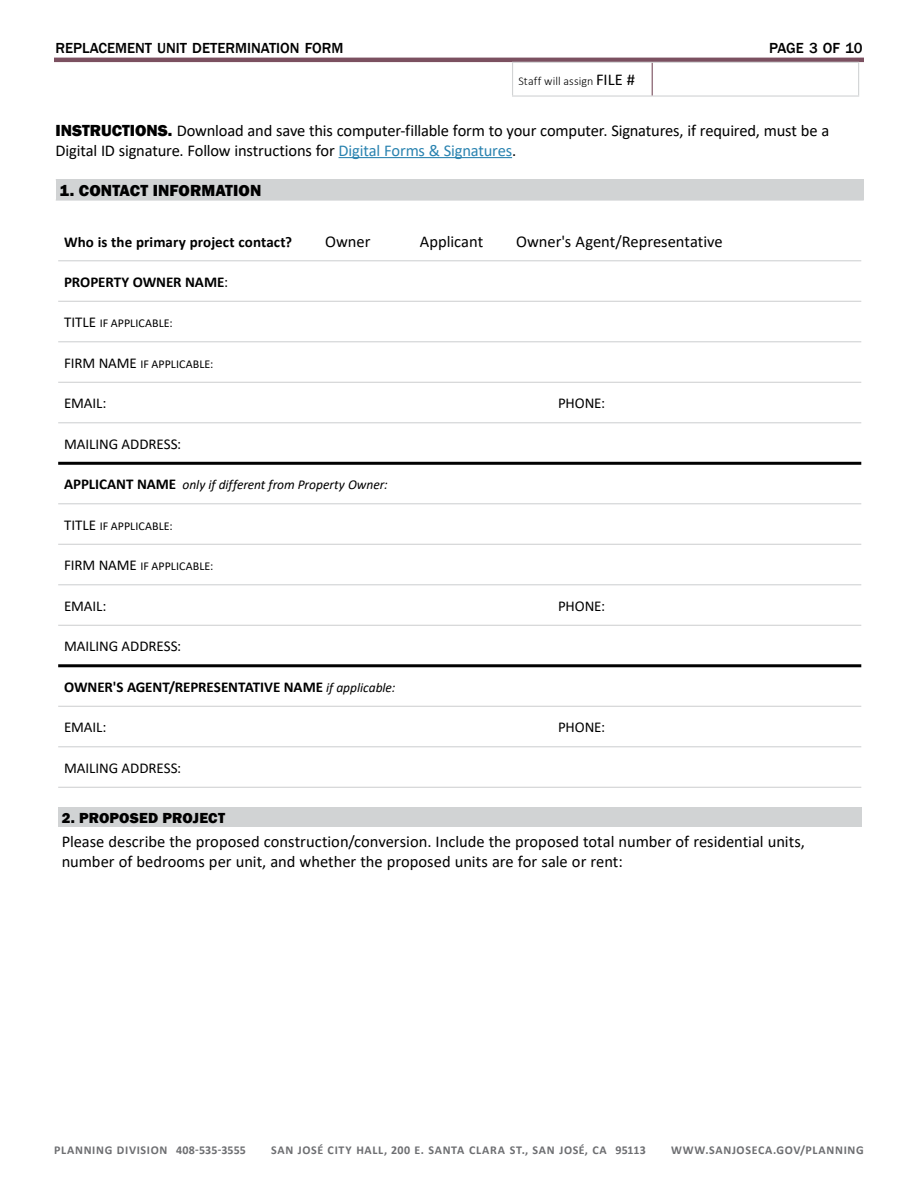
<style>
.page{position:relative;width:918px;height:1188px;background:#fff}
.page>*{position:absolute;margin:0;border:0;box-sizing:border-box;transform-origin:0 0}
.t1{font:16.5px/20px "Calibri";letter-spacing:-.005em;color:#000}
.t2{font:800 16.5px "Franklin Gothic";letter-spacing:.005em;color:#000}
.t3{font:700 15px "Calibri";color:#000}
.t4{font:15px "Calibri";letter-spacing:-.005em;color:#000}
.t5{font:500 15px "Franklin Gothic";color:#000}
.t6{font:800 15px "Franklin Gothic";letter-spacing:.01em;color:#000}
.t7{font:italic 13.5px "Calibri";letter-spacing:-.005em;color:#000}
.t8{font:700 12px "Calibri";letter-spacing:.055em;color:#6d6e71}
.t9{font:12px "Calibri";letter-spacing:.005em;color:#000}
.t10{font:300 12px "Calibri";letter-spacing:.005em;color:#000}
.s1{font-weight:400;font-size:16.5px}
.s2{font-family:"Franklin Gothic";font-weight:800}
.s3{color:#2a83b0}
.s4{font-weight:400}
.s5{font-size:15px}
.s6{font-weight:700;font-style:normal;font-size:15px}
.s7{font-weight:400;font-style:italic;font-size:13.5px}
</style>
<div class="page">
<hr style="left:54px;top:58px;width:810px;height:4px;background:#7b5060">
<hr style="left:512px;top:62px;width:140px;height:1px;background:#d1d3d4">
<hr style="left:512px;top:63px;width:1px;height:32px;background:#d1d3d4">
<hr style="left:652px;top:62px;width:207px;height:1px;background:#d1d3d4">
<hr style="left:858px;top:63px;width:1px;height:32px;background:#d1d3d4">
<hr style="left:512px;top:95px;width:140px;height:2px;background:#d1d3d4">
<hr style="left:652px;top:95px;width:207px;height:2px;background:#d1d3d4">
<hr style="left:652px;top:63px;width:1px;height:32px;background:#7b5060">
<div style="left:56px;top:180px;width:808px;height:20px;background:#d1d3d4"></div>
<hr style="left:56px;top:179px;width:808px;height:1px;background:#d1d3d4">
<hr style="left:56px;top:199px;width:808px;height:2px;background:#d1d3d4">
<hr style="left:58px;top:625px;width:803px;height:1px;background:#d1d3d4">
<hr style="left:58px;top:706px;width:803px;height:1px;background:#d1d3d4">
<hr style="left:58px;top:746px;width:803px;height:1px;background:#d1d3d4">
<hr style="left:58px;top:787px;width:803px;height:1px;background:#d1d3d4">
<hr style="left:58px;top:462px;width:803px;height:3px;background:#000">
<hr style="left:58px;top:664px;width:803px;height:3px;background:#000">
<hr style="left:58px;top:260px;width:803px;height:1px;background:#d1d3d4">
<hr style="left:58px;top:301px;width:803px;height:1px;background:#d1d3d4">
<hr style="left:58px;top:341px;width:803px;height:1px;background:#d1d3d4">
<hr style="left:58px;top:382px;width:803px;height:1px;background:#d1d3d4">
<hr style="left:58px;top:422px;width:803px;height:1px;background:#d1d3d4">
<hr style="left:58px;top:503px;width:803px;height:1px;background:#d1d3d4">
<hr style="left:58px;top:544px;width:803px;height:1px;background:#d1d3d4">
<hr style="left:58px;top:584px;width:803px;height:1px;background:#d1d3d4">
<div style="left:58px;top:808px;width:804px;height:19px;background:#d1d3d4"></div>
<hr style="left:339px;top:157px;width:173px;height:1px;background:#2a83b0">
<p class="t5" style="left:56px;top:39px;width:289px">REPLACEMENT UNIT DETERMINATION FORM</p>
<p class="t5" style="left:769px;top:39px;width:95px">PAGE 3 OF 10</p>
<p class="t10" style="left:519px;top:74px;width:118px">Staff will assign <span class="s1">FILE #</span></p>
<p class="t1" style="left:56px;top:120px;width:775px"><span class="s2">INSTRUCTIONS.</span> Download and save this computer-fillable form to your computer. Signatures, if required, must be a<br>Digital ID signature. Follow instructions for <span class="s3">Digital Forms &amp; Signatures</span>.</p>
<p class="t2" style="left:60px;top:179px;width:203px">1. CONTACT INFORMATION</p>
<p class="t3" style="left:64px;top:231px;width:230px">Who is the primary project contact?</p>
<p class="t1" style="left:325px;top:231px;width:47px">Owner</p>
<p class="t1" style="left:420px;top:231px;width:65px">Applicant</p>
<p class="t1" style="left:516px;top:231px;width:208px">Owner's Agent/Representative</p>
<p class="t3" style="left:64px;top:271px;width:165px">PROPERTY OWNER NAME<span class="s4">:</span></p>
<p class="t9" style="left:64px;top:315px;width:110px"><span class="s5">TITLE</span> IF APPLICABLE:</p>
<p class="t9" style="left:64px;top:355px;width:151px"><span class="s5">FIRM NAME</span> IF APPLICABLE:</p>
<p class="t4" style="left:64px;top:393px;width:44px">EMAIL:</p>
<p class="t4" style="left:558px;top:393px;width:49px">PHONE:</p>
<p class="t4" style="left:64px;top:433px;width:119px">MAILING ADDRESS:</p>
<p class="t7" style="left:64px;top:475px;width:325px"><span class="s6">APPLICANT NAME</span> only if different from Property Owner:</p>
<p class="t9" style="left:64px;top:517px;width:110px"><span class="s5">TITLE</span> IF APPLICABLE:</p>
<p class="t9" style="left:64px;top:558px;width:151px"><span class="s5">FIRM NAME</span> IF APPLICABLE:</p>
<p class="t4" style="left:64px;top:595px;width:44px">EMAIL:</p>
<p class="t4" style="left:558px;top:595px;width:49px">PHONE:</p>
<p class="t4" style="left:64px;top:636px;width:119px">MAILING ADDRESS:</p>
<p class="t3" style="left:64px;top:676px;width:333px">OWNER'S AGENT/REPRESENTATIVE NAME <span class="s7">if applicable:</span></p>
<p class="t4" style="left:64px;top:717px;width:44px">EMAIL:</p>
<p class="t4" style="left:558px;top:717px;width:49px">PHONE:</p>
<p class="t4" style="left:64px;top:757px;width:119px">MAILING ADDRESS:</p>
<p class="t6" style="left:62px;top:808px;width:165px">2. PROPOSED PROJECT</p>
<p class="t1" style="left:62px;top:831px;width:745px">Please describe the proposed construction/conversion. Include the proposed total number of residential units, number of bedrooms per unit, and whether the proposed units are for sale or rent:</p>
<p class="t8" style="left:54px;top:1141px;width:193px">PLANNING DIVISION 408-535-3555</p>
<p class="t8" style="left:271px;top:1141px;width:376px">SAN JOSÉ CITY HALL, 200 E. SANTA CLARA ST., SAN JOSÉ, CA 95113</p>
<p class="t8" style="left:671px;top:1141px;width:194px">WWW.SANJOSECA.GOV/PLANNING</p>
</div>
